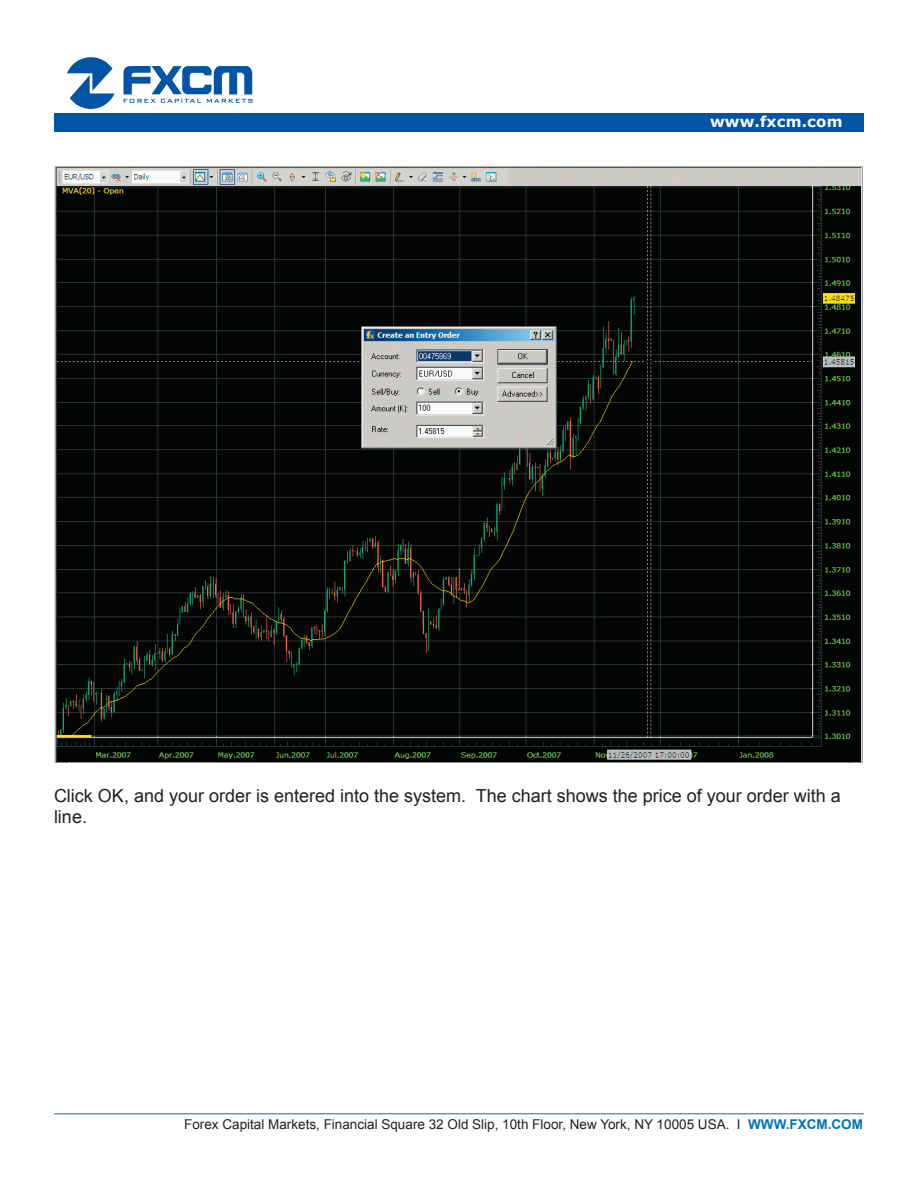
<style>
.page{position:relative;width:918px;height:1188px;background:#fff}
.page>*{position:absolute;margin:0;border:0;box-sizing:border-box;transform-origin:0 0}
.t1{font:18px/21.6px "Arial";color:#231f20}
.t2{font:700 15px "Verdana";letter-spacing:.01em;color:#fff}
.t3{font:13.5px "Arial";color:#231f20}
.t4{font:700 13.5px "Arial";color:#0072bc}
</style>
<div class="page">
<hr style="left:54px;top:1114px;width:810px;height:1px;background:#0072bc">
<svg style="left:67px;top:57px;width:48px;height:52px"></svg>
<svg style="left:124px;top:66px;width:129px;height:37px"></svg>
<div style="left:54px;top:113px;width:810px;height:19px;background:#0154a6"></div>
<img style="left:55px;top:167px;width:808px;height:596px">
<p class="t2" style="left:710px;top:112px;width:134px">www.fxcm.com</p>
<p class="t1" style="left:54px;top:785px;width:414px">Click OK, and your order is entered into the system. line.</p>
<p class="t1" style="left:476px;top:785px;width:367px">The chart shows the price of your order with a</p>
<p class="t3" style="left:184px;top:1115px;width:558px">Forex Capital Markets, Financial Square 32 Old Slip, 10th Floor, New York, NY 10005 USA I.</p>
<p class="t4" style="left:748px;top:1115px;width:116px">WWW.FXCM.COM</p>
</div>
